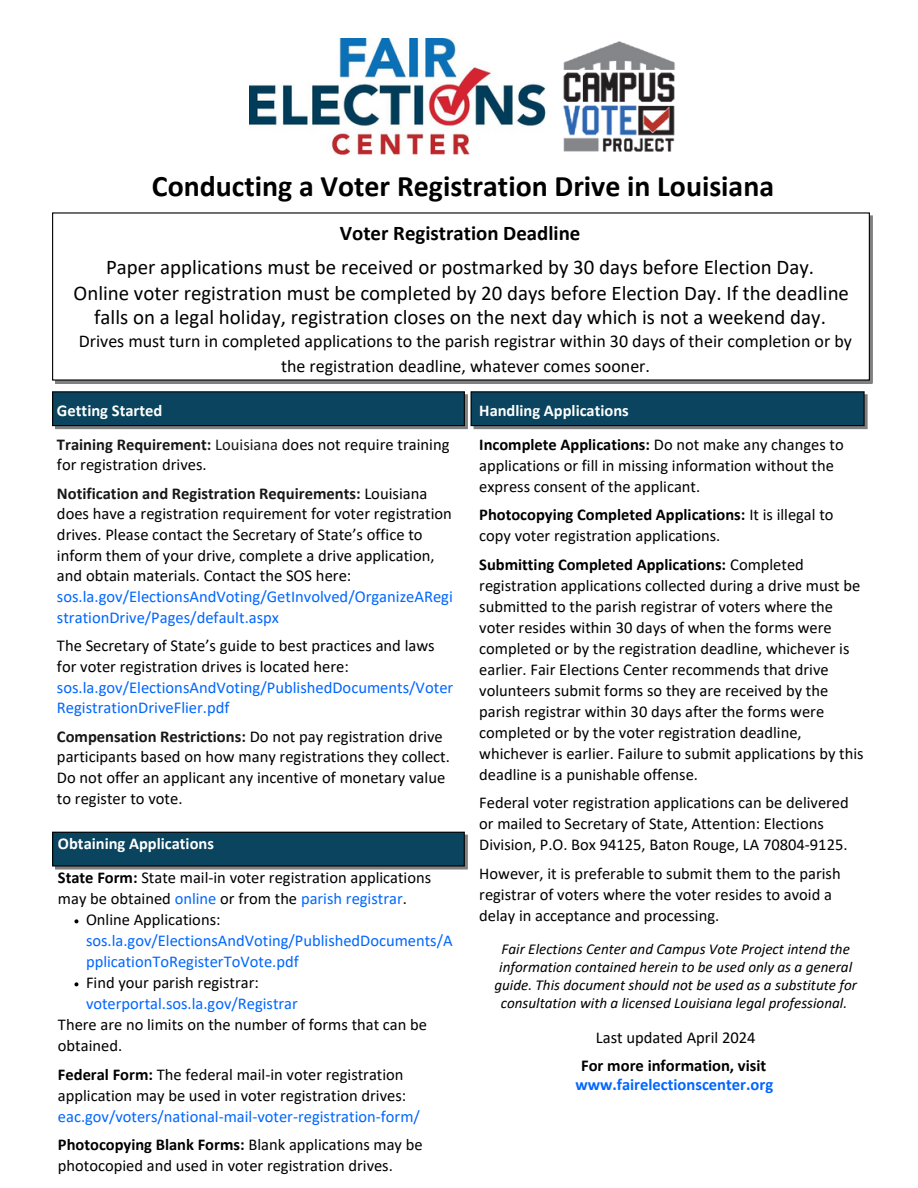
<style>
.page{position:relative;width:918px;height:1188px;background:#fff}
.page>*{position:absolute;margin:0;border:0;box-sizing:border-box;transform-origin:0 0}
.t1{font:700 29.85px "Calibri";color:#000}
.t2{font:20.85px/33.8px "Calibri";color:#000;text-align:center}
.t3{font:18px/24.8px "Calibri";color:#000;text-align:center}
.t4{font:700 16.65px "Calibri";color:#000}
.t5{font:16.5px/21px "Calibri";color:#000}
.t6{font:16.5px/21px "Calibri";color:#06f}
.t7{font:700 16.5px "Calibri";color:#fff}
.t8{font:700 16.5px "Calibri";color:#06f}
.t9{font:italic 15.15px/18px "Calibri";color:#000;text-align:center}
.s1{font-weight:700}
.s2{font-weight:700;color:#171717}
.s3{color:#171717}
.s4{color:#06f}
.s5{color:#000}
</style>
<div class="page">
<svg style="left:55px;top:835px;width:413px;height:35px"></svg>
<div style="left:53px;top:832px;width:411px;height:34px;background:#0a445e"></div>
<div style="left:52px;top:832px;width:413px;height:35px;border:1px solid #000"></div>
<svg style="left:55px;top:394px;width:413px;height:35px"></svg>
<div style="left:53px;top:392px;width:411px;height:34px;background:#0a445e"></div>
<div style="left:52px;top:391px;width:413px;height:35px;border:1px solid #000"></div>
<div style="left:55px;top:215px;width:818px;height:169px;background:#808080"></div>
<div style="left:53px;top:213px;width:816px;height:167px;background:#fff"></div>
<div style="left:52px;top:212px;width:818px;height:169px;border:1px solid #000"></div>
<svg style="left:474px;top:394px;width:394px;height:35px"></svg>
<div style="left:471px;top:392px;width:393px;height:34px;background:#0a445e"></div>
<div style="left:471px;top:391px;width:394px;height:35px;border:1px solid #000"></div>
<img style="left:249px;top:39px;width:426px;height:115px">
<svg style="left:74px;top:919px;width:4px;height:4px"></svg>
<svg style="left:74px;top:982px;width:4px;height:4px"></svg>
<h1 class="t1" style="left:152px;top:173px;width:624px">Conducting a Voter Registration Drive in Louisiana</h1>
<p class="t2" style="left:106px;top:218px;width:710px"><span class="s1">Voter Registration Deadline<br></span>Paper applications must be received or postmarked by 30 days before Election Day.</p>
<p class="t2" style="left:74px;top:282px;width:777px;line-height:24.8px">Online voter registration must be completed by 20 days before Election Day. If the deadline falls on a legal holiday, registration closes on the next day which is not a weekend day.</p>
<h4 class="t3" style="left:79px;top:330px;width:775px">Drives must turn in completed applications to the parish registrar within 30 days of their completion or by the registration deadline, whatever comes sooner.</h4>
<h4 class="t7" style="left:57px;top:403px;width:107px">Getting Started</h4>
<h3 class="t5" style="left:57px;top:435px;width:394px"><span class="s2">Training Requirement:</span> <span class="s3">Louisiana</span> does not require training for registration drives.</h3>
<h4 class="t5" style="left:57px;top:484px;width:397px"><span class="s2">Notification and Registration Requirements:</span> Louisiana does have a registration requirement for voter registration drives. Please contact the Secretary of State’s office to inform them of your drive, complete a drive application, and obtain materials. Contact the SOS here: <span class="s4">sos.la.gov/ElectionsAndVoting/GetInvolved/OrganizeARegi</span></h4>
<h4 class="t5" style="left:57px;top:605px;width:379px;line-height:28.3px"><span class="s4">strationDrive/Pages/default.aspx<br></span>The Secretary of State’s guide to best practices and laws</h4>
<h4 class="t6" style="left:57px;top:657px;width:398px"><span class="s5">for voter registration drives is located here: </span>sos.la.gov/ElectionsAndVoting/PublishedDocuments/Voter<br>RegistrationDriveFlier.pdf</h4>
<h4 class="t5" style="left:57px;top:727px;width:394px"><span class="s2">Compensation Restrictions:</span> Do not pay registration drive participants based on how many registrations they collect.<br>Do not offer an applicant any incentive of monetary value to register to vote.</h4>
<p class="t7" style="left:58px;top:837px;width:157px">Obtaining Applications</p>
<h2 class="t5" style="left:58px;top:869px;width:375px"><span class="s1">State Form:</span> State mail-in voter registration applications may be obtained <span class="s4">online</span> or from the <span class="s4">parish registrar</span>.</h2>
<h4 class="t6" style="left:86px;top:911px;width:368px"><span class="s5">Online Applications: </span>sos.la.gov/ElectionsAndVoting/PublishedDocuments/A pplicationToRegisterToVote.pdf</h4>
<h3 class="t6" style="left:86px;top:974px;width:213px"><span class="s5">Find your parish registrar: </span>voterportal.sos.la.gov/Registrar</h3>
<h4 class="t5" style="left:58px;top:1016px;width:371px">There are no limits on the number of forms that can be obtained.</h4>
<h4 class="t5" style="left:58px;top:1065px;width:363px"><span class="s1">Federal Form:</span> The federal mail-in voter registration application may be used in voter registration drives: <span class="s4">eac.gov/voters/national-mail-voter-registration-form/</span></h4>
<h4 class="t5" style="left:58px;top:1136px;width:366px"><span class="s1">Photocopying Blank Forms:</span> Blank applications may be photocopied and used in voter registration drives.</h4>
<h4 class="t7" style="left:479px;top:403px;width:151px">Handling Applications</h4>
<p class="t5" style="left:479px;top:435px;width:366px"><span class="s1">Incomplete Applications:</span> Do not make any changes to applications or fill in missing information without the express consent of the applicant.</p>
<h3 class="t5" style="left:479px;top:506px;width:356px"><span class="s1">Photocopying Completed Applications:</span> It is illegal to copy voter registration applications.</h3>
<h4 class="t5" style="left:479px;top:555px;width:382px"><span class="s1">Submitting Completed Applications:</span> Completed registration applications collected during a drive must be submitted to the parish registrar of voters where the voter resides within 30 days of when the forms were completed or by the registration deadline, whichever is earlier. Fair Elections Center recommends that drive volunteers submit forms so they are received by the parish registrar within 30 days after the forms were completed or by the voter registration deadline,</h4>
<p class="t5" style="left:479px;top:744px;width:386px">whichever is earlier. Failure to submit applications by this deadline is a punishable offense.</p>
<p class="t5" style="left:479px;top:794px;width:371px">Federal voter registration applications can be delivered or mailed to Secretary of State, Attention: Elections<br>Division, P.O. Box 94125, Baton Rouge, LA 70804-9125.</p>
<p class="t5" style="left:479px;top:864px;width:363px">However, it is preferable to submit them to the parish registrar of voters where the voter resides to avoid a delay in acceptance and processing.</p>
<h4 class="t9" style="left:494px;top:941px;width:364px">Fair Elections Center and Campus Vote Project intend the information contained herein to be used only as a general guide. This document should not be used as a substitute for consultation with a licensed Louisiana legal professional.</h4>
<h4 class="t5" style="left:596px;top:1028px;width:161px">Last updated April 2024</h4>
<h4 class="t4" style="left:581px;top:1058px;width:187px">For more information, visit</h4>
<h4 class="t8" style="left:575px;top:1077px;width:199px">www.fairelectionscenter.org</h4>
</div>
